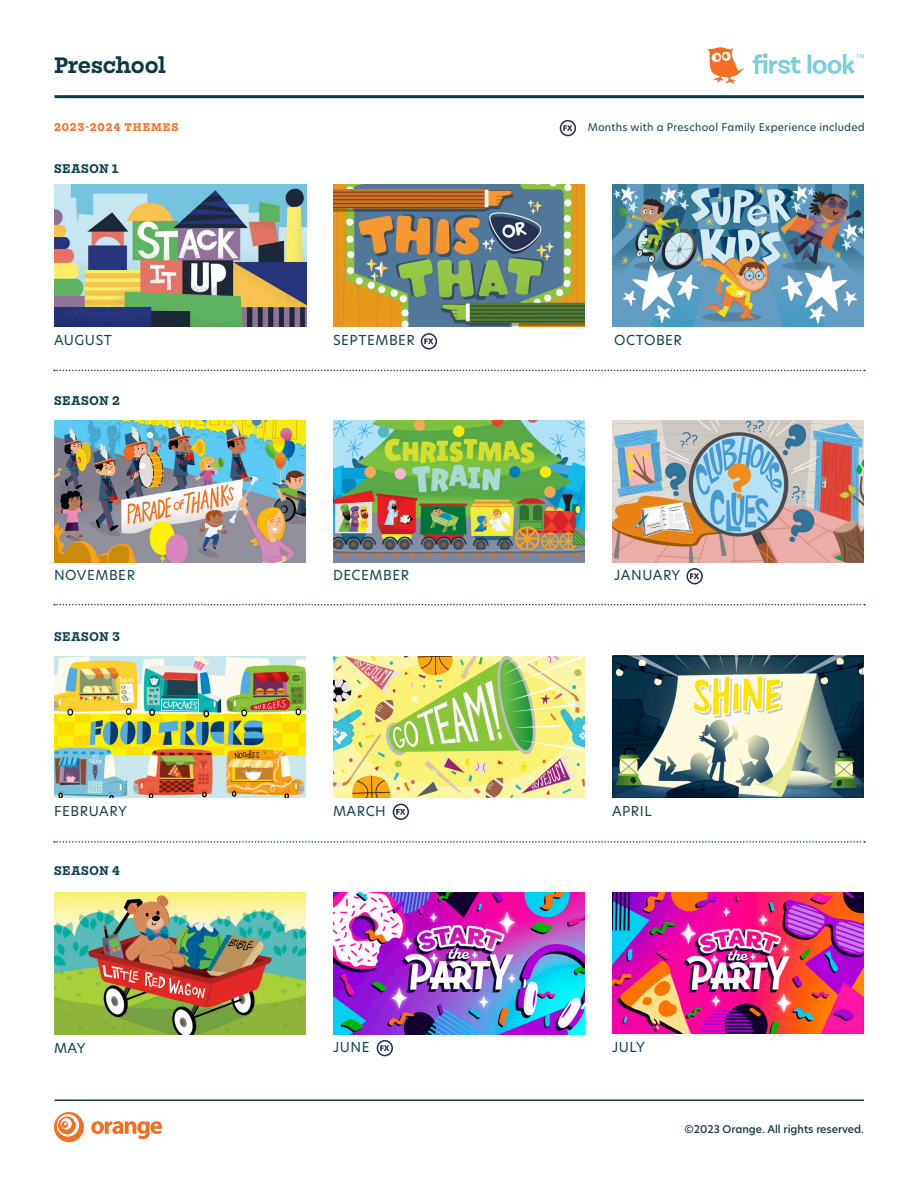
<style>
.page{position:relative;width:918px;height:1188px;background:#fff}
.page>*{position:absolute;margin:0;border:0;box-sizing:border-box;transform-origin:0 0}
.t1{font:700 24px "Mortise";color:#0d3848}
.t2{font:13.5px "New Hero";letter-spacing:.04em;color:#104352}
.t3{font:700 13.5px "Mortise";letter-spacing:.04em;color:#104352}
.t4{font:700 12px "Mortise";letter-spacing:.08em;color:#f36e21}
.t5{font:10.5px "New Hero";letter-spacing:.02em;color:#104352}
.t6{font:500 10.5px "New Hero";color:#0d3848}
</style>
<div class="page">
<hr style="left:55px;top:95px;width:809px;height:3px;background:#0d3848">
<svg style="left:707px;top:47px;width:37px;height:37px"></svg>
<svg style="left:753px;top:53px;width:111px;height:21px"></svg>
<hr style="left:55px;top:1100px;width:809px;height:1px;background:#0d3848">
<svg style="left:54px;top:1112px;width:108px;height:31px"></svg>
<img style="left:54px;top:421px;width:252px;height:141px">
<img style="left:54px;top:656px;width:252px;height:142px">
<img style="left:54px;top:893px;width:252px;height:141px">
<img style="left:333px;top:421px;width:252px;height:141px">
<img style="left:333px;top:185px;width:252px;height:141px">
<img style="left:333px;top:656px;width:252px;height:142px">
<img style="left:612px;top:421px;width:252px;height:141px">
<img style="left:612px;top:185px;width:252px;height:141px">
<img style="left:612px;top:656px;width:252px;height:142px">
<img style="left:333px;top:893px;width:252px;height:141px">
<img style="left:612px;top:893px;width:252px;height:141px">
<img style="left:54px;top:185px;width:252px;height:141px">
<div style="left:377px;top:1040px;width:16px;height:16px;border:2px solid #212e47;border-radius:50%"></div>
<svg style="left:380px;top:1045px;width:9px;height:6px"></svg>
<div style="left:421px;top:333px;width:16px;height:17px;border:2px solid #212e47;border-radius:50%"></div>
<svg style="left:424px;top:339px;width:10px;height:5px"></svg>
<div style="left:686px;top:568px;width:17px;height:16px;border:2px solid #212e47;border-radius:50%"></div>
<svg style="left:690px;top:573px;width:9px;height:6px"></svg>
<div style="left:393px;top:804px;width:16px;height:16px;border:2px solid #212e47;border-radius:50%"></div>
<svg style="left:396px;top:809px;width:10px;height:6px"></svg>
<svg style="left:54px;top:370px;width:811px;height:1px"></svg>
<svg style="left:54px;top:604px;width:811px;height:1px"></svg>
<svg style="left:54px;top:841px;width:811px;height:2px"></svg>
<div style="left:560px;top:120px;width:16px;height:16px;border:2px solid #212e47;border-radius:50%"></div>
<svg style="left:563px;top:125px;width:10px;height:6px"></svg>
<h1 class="t1" style="left:54px;top:53px;width:114px">Preschool</h1>
<p class="t4" style="left:54px;top:121px;width:126px">2023-2024 THEMES</p>
<p class="t3" style="left:54px;top:161px;width:66px">SEASON 1</p>
<p class="t2" style="left:54px;top:330px;width:60px">AUGUST</p>
<p class="t3" style="left:54px;top:394px;width:67px">SEASON 2</p>
<p class="t2" style="left:54px;top:566px;width:83px">NOVEMBER</p>
<p class="t3" style="left:54px;top:629px;width:68px">SEASON 3</p>
<p class="t2" style="left:54px;top:801px;width:74px">FEBRUARY</p>
<p class="t3" style="left:54px;top:864px;width:68px">SEASON 4</p>
<p class="t2" style="left:54px;top:1039px;width:33px">MAY</p>
<p class="t2" style="left:333px;top:330px;width:84px">SEPTEMBER</p>
<p class="t2" style="left:333px;top:566px;width:78px">DECEMBER</p>
<p class="t5" style="left:588px;top:120px;width:279px">Months with a Preschool Family Experience included</p>
<p class="t2" style="left:614px;top:330px;width:69px">OCTOBER</p>
<p class="t2" style="left:614px;top:566px;width:68px">JANUARY</p>
<p class="t2" style="left:333px;top:801px;width:54px">MARCH</p>
<p class="t2" style="left:612px;top:801px;width:41px">APRIL</p>
<p class="t2" style="left:333px;top:1038px;width:38px">JUNE</p>
<p class="t2" style="left:612px;top:1038px;width:34px">JULY</p>
<p class="t6" style="left:684px;top:1122px;width:181px">©2023 Orange. All rights reserved.</p>
</div>
